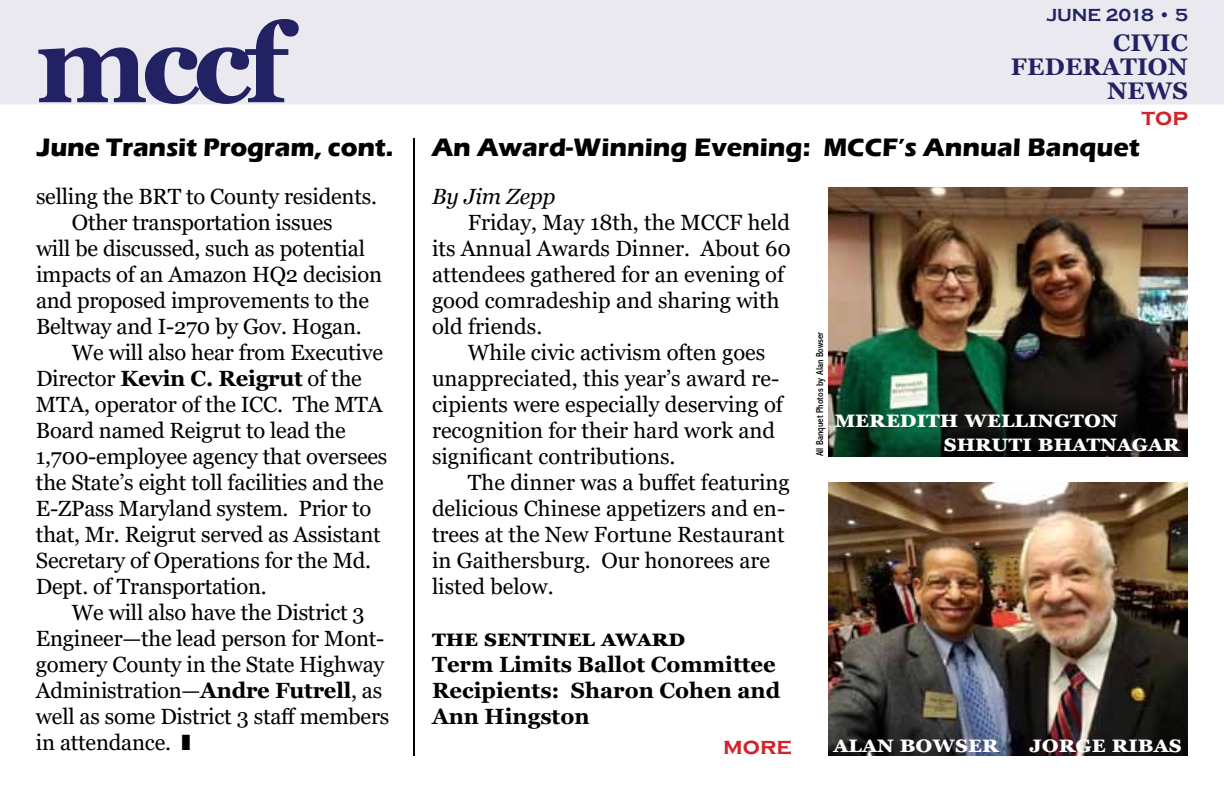
<style>
.page{position:relative;width:1224px;height:792px;background:#fff}
.page>*{position:absolute;margin:0;border:0;box-sizing:border-box;transform-origin:0 0}
.t1{font:700 110px "Georgia";color:#212163}
.t2{font:700 26px "Eras ITC";color:#000}
.t3{font:700 24px/24px "Georgia";letter-spacing:.1em;color:#fff}
.t4{font:700 24px "Georgia";letter-spacing:.065em;color:#fff}
.t5{font:700 24px/24px "Georgia";letter-spacing:.01em;color:#212163;text-align:right}
.t6{font:700 24px "Georgia";letter-spacing:.005em;color:#000}
.t7{font:700 24px "Copperplate Gothic";color:#d2232a}
.t8{font:22px/26px "Georgia";letter-spacing:-.01em;color:#000}
.t9{font:700 22px/26px "Georgia";color:#000}
.t10{font:italic 22px "Georgia";color:#000}
.t11{font:700 18px "Copperplate Gothic";color:#212163}
.t12{font:condensed 10px "Abadi";color:#000}
.s1{font-weight:400}
.s2{font-weight:700}
</style>
<div class="page">
<div style="left:0;top:0;width:1224px;height:104px;background:#e9e9ef"></div>
<img style="left:828px;top:187px;width:359px;height:269px">
<img style="left:828px;top:482px;width:360px;height:274px">
<hr style="left:413px;top:138px;width:2px;height:618px;background:#000">
<h1 class="t1" style="left:36px;top:-7px;width:264px">mccf</h1>
<p class="t2" style="left:37px;top:133px;width:358px">June Transit Program, cont.</p>
<p class="t8" style="left:36px;top:184px;width:343px">selling the BRT to County residents.</p>
<p class="t8" style="left:72px;top:210px;width:262px">Other transportation issues</p>
<p class="t8" style="left:36px;top:236px;width:330px">will be discussed, such as potential</p>
<p class="t8" style="left:36px;top:262px;width:348px">impacts of an Amazon HQ2 decision</p>
<p class="t8" style="left:36px;top:288px;width:335px">and proposed improvements to the</p>
<p class="t8" style="left:36px;top:314px;width:327px">Beltway and I-270 by Gov. Hogan.</p>
<p class="t8" style="left:72px;top:340px;width:313px">We will also hear from Executive</p>
<p class="t9" style="left:36px;top:365px;width:327px"><span class="s1">Director</span> Kevin C. Reigrut <span class="s1">of the</span></p>
<p class="t8" style="left:36px;top:392px;width:348px">MTA, operator of the ICC. The MTA</p>
<p class="t8" style="left:36px;top:418px;width:311px">Board named Reigrut to lead the</p>
<p class="t8" style="left:36px;top:444px;width:353px">1,700-employee agency that oversees</p>
<p class="t8" style="left:36px;top:470px;width:349px">the State’s eight toll facilities and the</p>
<p class="t8" style="left:36px;top:496px;width:337px">E-ZPass Maryland system. Prior to</p>
<p class="t8" style="left:36px;top:522px;width:346px">that, Mr. Reigrut served as Assistant</p>
<p class="t8" style="left:36px;top:548px;width:337px">Secretary of Operations for the Md.</p>
<p class="t8" style="left:36px;top:574px;width:232px">Dept. of Transportation.</p>
<p class="t8" style="left:72px;top:600px;width:294px">We will also have the District 3</p>
<p class="t8" style="left:36px;top:626px;width:350px">Engineer—the lead person for Mont-</p>
<p class="t8" style="left:36px;top:652px;width:350px">gomery County in the State Highway</p>
<p class="t8" style="left:36px;top:678px;width:348px">Administration—<span class="s2">Andre Futrell</span>, as</p>
<p class="t8" style="left:36px;top:704px;width:355px">well as some District 3 staff members</p>
<p class="t8" style="left:36px;top:730px;width:137px">in attendance.</p>
<p class="t11" style="left:1046px;top:5px;width:143px">june 2018 • 5</p>
<p class="t5" style="left:1011px;top:30px;width:179px">civic federation news</p>
<p class="t7" style="left:1142px;top:104px;width:48px">top</p>
<p class="t2" style="left:432px;top:133px;width:709px">An Award-Winning Evening: MCCF’s Annual Banquet</p>
<p class="t10" style="left:432px;top:182px;width:125px">By Jim Zepp</p>
<p class="t8" style="left:432px;top:210px;width:361px;text-indent:36px">Friday, May 18th, the MCCF held its Annual Awards Dinner. About 60 attendees gathered for an evening of good comradeship and sharing with old friends.</p>
<p class="t8" style="left:432px;top:340px;width:353px;text-indent:36px">While civic activism often goes unappreciated, this year’s award re&shy;cipients were especially deserving of recognition for their hard work and significant contributions.</p>
<p class="t8" style="left:432px;top:470px;width:359px;text-indent:36px">The dinner was a buffet featuring delicious Chinese appetizers and en&shy;trees at the New Fortune Restaurant in Gaithersburg. Our honorees are listed below.</p>
<p class="t6" style="left:432px;top:622px;width:255px">The Sentinel Award</p>
<p class="t9" style="left:432px;top:651px;width:350px">Term Limits Ballot Committee<br>Recipients: Sharon Cohen and<br>Ann Hingston</p>
<p class="t12" style="left:814px;top:456px;width:126px;rotate:-90deg">All Banquet Photos by Alan Bowser</p>
<p class="t3" style="left:944px;top:407px;width:233px;text-indent:-109px">Meredith Wellington<br>Shruti Bhatnagar</p>
<p class="t7" style="left:723px;top:732px;width:70px">more</p>
<p class="t4" style="left:834px;top:728px;width:163px">alan bowser</p>
<p class="t4" style="left:1029px;top:728px;width:154px">jorge ribas</p>
</div>
